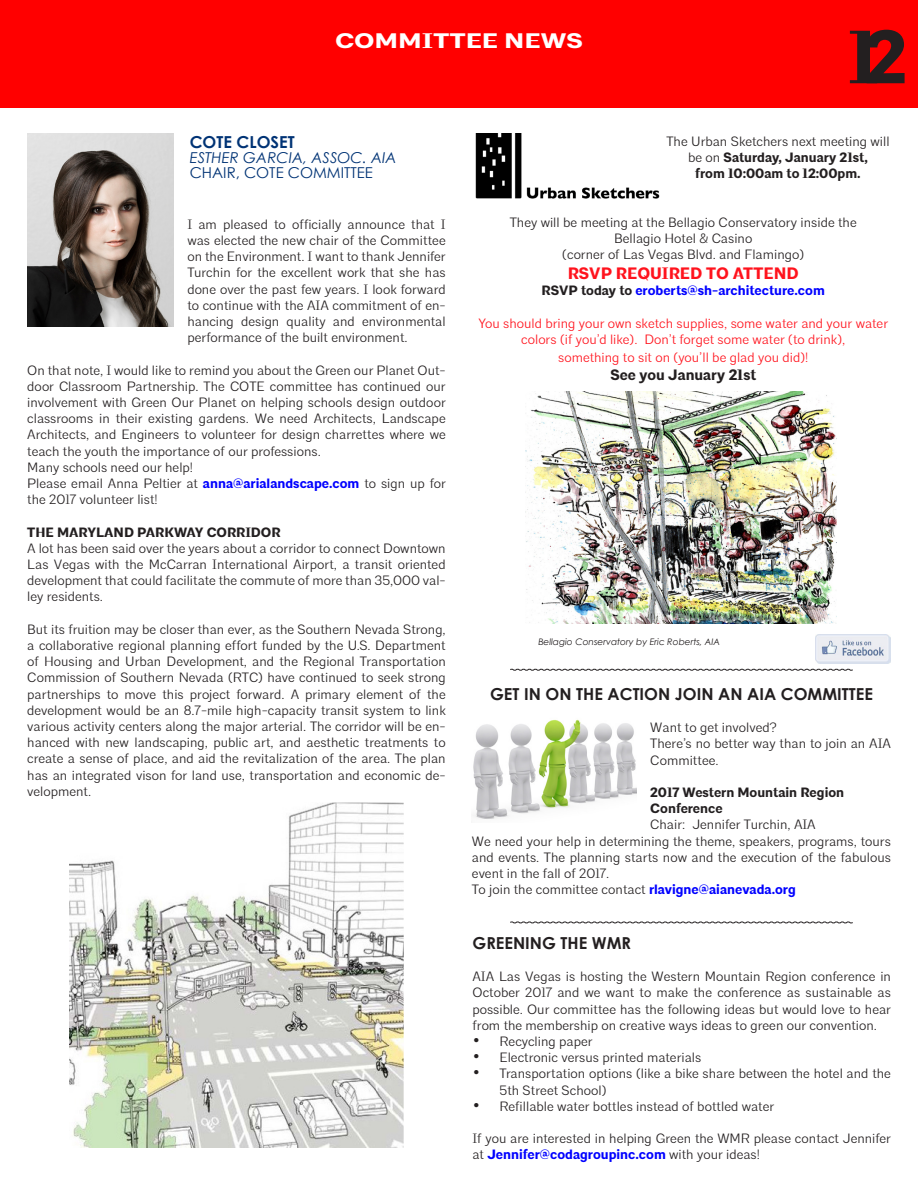
<style>
.page{position:relative;width:918px;height:1188px;background:#fff}
.page>*{position:absolute;margin:0;border:0;box-sizing:border-box;transform-origin:0 0}
.t1{font:700 75px "Architype";color:#231f20}
.t2{font:700 21px "Architype";color:#fff;scale:1.25 1}
.t3{font:700 16.5px "Century Gothic";color:#231f20}
.t4{font:700 16.5px "Architype";color:#ff131d}
.t5{font:700 16.5px "Century Gothic";color:#003375}
.t6{font:italic 15px "Century Gothic";color:#003375}
.t7{font:15px "Century Gothic";color:#003375}
.t8{font:700 15px "Architype";color:#231f20}
.t9{font:300 13.5px/16.2px "Architype";color:#231f20;text-align:justify}
.t10{font:300 13.5px/16.2px "Architype";color:#ff131d;text-align:center}
.t11{font:700 13.5px "Architype";color:#231f20}
.t12{font:700 13.5px "Architype";color:#00f}
.t13{font:italic 9px "Century Gothic";color:#231f20}
.s1{font-weight:700;color:#00f}
.s2{font-weight:700}
.s3{color:#231f20}
.s4{font-size:18px}
</style>
<div class="page">
<div style="left:0;top:0;width:918px;height:108px;background:#f00"></div>
<svg style="left:510px;top:668px;width:343px;height:3px"></svg>
<img style="left:475px;top:134px;width:185px;height:65px">
<img style="left:815px;top:634px;width:76px;height:29px">
<img style="left:473px;top:719px;width:164px;height:100px">
<img style="left:525px;top:392px;width:312px;height:232px">
<svg style="left:510px;top:921px;width:343px;height:3px"></svg>
<img style="left:69px;top:803px;width:335px;height:344px">
<img style="left:27px;top:134px;width:147px;height:192px">
<p class="t2" style="left:335px;top:28px;width:200px">COMMITTEE NEWS</p>
<p class="t1" style="left:848px;top:12px;width:60px">12</p>
<p class="t5" style="left:190px;top:129px;width:106px">COTE CLOSET</p>
<p class="t6" style="left:190px;top:147px;width:208px">ESTHER GARCIA, ASSOC. AIA</p>
<p class="t7" style="left:190px;top:162px;width:185px">CHAIR, COTE COMMITTEE</p>
<p class="t9" style="left:187px;top:216px;width:260px">I am pleased to officially announce that I was elected the new chair of the Committee on the Environment. I want to thank Jennifer Turchin for the excellent work that she has done over the past few years. I look forward to continue with the AIA commitment of en&shy;hancing design quality and environmental performance of the built environment.</p>
<p class="t9" style="left:27px;top:362px;width:420px">On that note, I would like to remind you about the Green our Planet Out&shy;door Classroom Partnership. The COTE committee has continued our involvement with Green Our Planet on helping schools design outdoor classrooms in their existing gardens. We need Architects, Landscape Architects, and Engineers to volunteer for design charrettes where we teach the youth the importance of our professions.</p>
<p class="t9" style="left:27px;top:459px;width:167px">Many schools need our help!</p>
<p class="t9" style="left:27px;top:475px;width:420px">Please email Anna Peltier at <span class="s1">anna@arialandscape.com</span> to sign up for the 2017 volunteer list!</p>
<p class="t11" style="left:27px;top:524px;width:255px">THE MARYLAND PARKWAY CORRIDOR</p>
<p class="t9" style="left:27px;top:540px;width:420px">A lot has been said over the years about a corridor to connect Downtown Las Vegas with the McCarran International Airport, a transit oriented development that could facilitate the commute of more than 35,000 val&shy;ley residents.</p>
<p class="t9" style="left:27px;top:621px;width:420px">But its fruition may be closer than ever, as the Southern Nevada Strong, a collaborative regional planning effort funded by the U.S. Department of Housing and Urban Development, and the Regional Transportation Commission of Southern Nevada (RTC) have continued to seek strong partnerships to move this project forward. A primary element of the development would be an 8.7-mile high-capacity transit system to link various activity centers along the major arterial. The corridor will be en&shy;hanced with new landscaping, public art, and aesthetic treatments to create a sense of place, and aid the revitalization of the area. The plan has an integrated vison for land use, transportation and economic de&shy;velopment.</p>
<p class="t9" style="left:666px;top:133px;width:225px;text-align:center">The Urban Sketchers next meeting will be on <span class="s2">Saturday, January 21st,</span></p>
<p class="t11" style="left:695px;top:165px;width:167px">from 10:00am to 12:00pm.</p>
<p class="t9" style="left:510px;top:214px;width:349px">They will be meeting at the Bellagio Conservatory inside the</p>
<p class="t9" style="left:614px;top:231px;width:140px">Bellagio Hotel &amp; Casino</p>
<p class="t9" style="left:562px;top:247px;width:244px">(corner of Las Vegas Blvd. and Flamingo)</p>
<p class="t4" style="left:568px;top:263px;width:232px">RSVP REQUIRED TO ATTEND</p>
<p class="t12" style="left:542px;top:282px;width:285px"><span class="s3">RSVP today to</span> eroberts@sh-architecture.com</p>
<p class="t10" style="left:478px;top:315px;width:411px">You should bring your own sketch supplies, some water and your water colors (if you’d like). Don’t forget some water (to drink),</p>
<p class="t10" style="left:558px;top:349px;width:252px">something to sit on (you’ll be glad you did)!</p>
<p class="t8" style="left:610px;top:366px;width:147px">See you January 21st</p>
<p class="t13" style="left:538px;top:635px;width:183px">Bellagio Conservatory by Eric Roberts, AIA</p>
<p class="t3" style="left:490px;top:681px;width:384px">GET IN ON THE ACTION JOIN AN AIA COMMITTEE</p>
<p class="t9" style="left:650px;top:720px;width:128px">Want to get involved?</p>
<p class="t9" style="left:650px;top:736px;width:242px">There’s no better way than to join an AIA<br>Committee.</p>
<p class="t11" style="left:650px;top:784px;width:195px">2017 Western Mountain Region</p>
<p class="t11" style="left:650px;top:800px;width:74px">Conference</p>
<p class="t9" style="left:650px;top:817px;width:167px">Chair: Jennifer Turchin, AIA</p>
<p class="t9" style="left:472px;top:833px;width:421px">We need your help in determining the theme, speakers, programs, tours and events. The planning starts now and the execution of the fabulous event in the fall of 2017.</p>
<p class="t9" style="left:472px;top:882px;width:325px">To join the committee contact <span class="s1">rlavigne@aianevada.org</span></p>
<p class="t3" style="left:472px;top:930px;width:160px">GREENING THE WMR</p>
<p class="t9" style="left:472px;top:969px;width:420px">AIA Las Vegas is hosting the Western Mountain Region conference in October 2017 and we want to make the conference as sustainable as possible. Our committee has the following ideas but would love to hear from the membership on creative ways ideas to green our convention.</p>
<p class="t9" style="left:472px;top:1033px;width:122px"><span class="s4">•</span> Recycling paper</p>
<p class="t9" style="left:472px;top:1050px;width:230px"><span class="s4">•</span> Electronic versus printed materials</p>
<p class="t9" style="left:500px;top:1066px;width:393px;text-indent:-27px"><span class="s4">•</span> Transportation options (like a bike share between the hotel and the<br>5th Street School)</p>
<p class="t9" style="left:472px;top:1098px;width:303px"><span class="s4">•</span> Refillable water bottles instead of bottled water</p>
<p class="t9" style="left:472px;top:1131px;width:420px">If you are interested in helping Green the WMR please contact Jennifer at <span class="s1">Jennifer@codagroupinc.com</span> with your ideas!</p>
</div>
